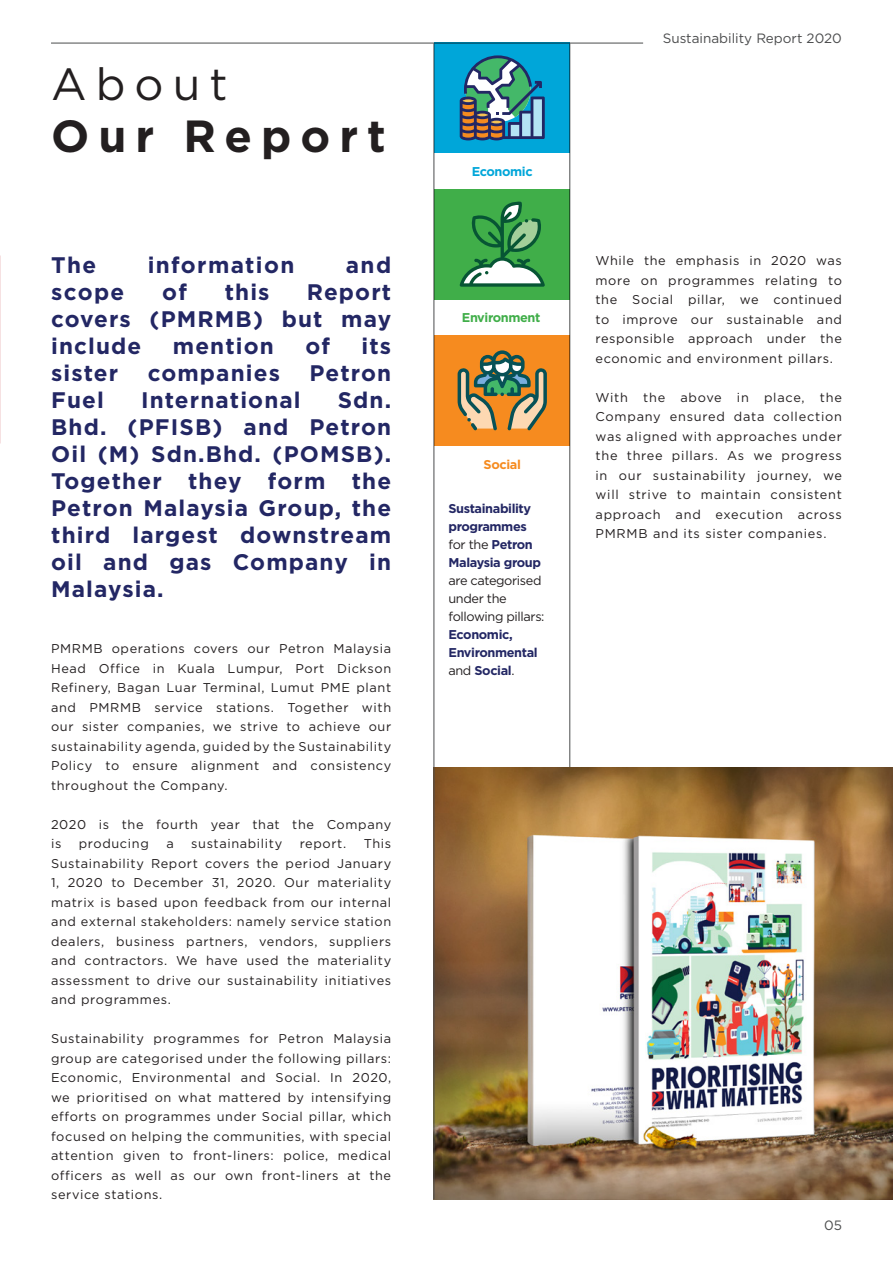
<style>
.page{position:relative;width:893px;height:1263px;background:#fff}
.page>*{position:absolute;margin:0;border:0;box-sizing:border-box;transform-origin:0 0}
.t1{font:700 45px "Gotham";letter-spacing:.2em;color:#231f20}
.t2{font:45px "Gotham";letter-spacing:.2em;color:#231f20}
.t3{font:700 22.5px/27px "Gotham";letter-spacing:.05em;color:#232764;text-align:justify}
.t4{font:13.5px "Gotham";color:#4b4c4d}
.t5{font:12.75px/19.5px "Gotham";letter-spacing:.05em;color:#231f20;text-align:justify}
.t6{font:700 12.75px/18px "Gotham";letter-spacing:-.03em;color:#232764}
.t7{font:700 12.75px "Gotham";letter-spacing:-.03em;color:#40ae49}
.t8{font:700 12.75px "Gotham";letter-spacing:-.03em;color:#00a6d9}
.t9{font:700 12.75px "Gotham";letter-spacing:-.03em;color:#f68b1f}
.s1{font-weight:400;color:#231f20}
</style>
<div class="page">
<hr style="left:51px;top:43px;width:592px;height:1px;background:#4b4c4d">
<img style="left:0;top:255px;width:1px;height:189px">
<hr style="left:570px;top:43px;width:1px;height:1156px;background:#4b4c4d">
<img style="left:435px;top:767px;width:458px;height:432px">
<hr style="left:434px;top:43px;width:1px;height:1156px;background:#4b4c4d">
<div style="left:434px;top:43px;width:136px;height:110px;background:#00a6d9"></div>
<div style="left:434px;top:189px;width:136px;height:110px;background:#40ae49"></div>
<div style="left:434px;top:335px;width:136px;height:111px;background:#f68b1f"></div>
<svg style="left:460px;top:55px;width:85px;height:85px"></svg>
<svg style="left:460px;top:201px;width:85px;height:86px"></svg>
<svg style="left:458px;top:350px;width:89px;height:80px"></svg>
<p class="t2" style="left:51px;top:55px;width:178px">About</p>
<p class="t1" style="left:51px;top:107px;width:336px">Our Report</p>
<p class="t3" style="left:51px;top:252px;width:46px">The</p>
<p class="t3" style="left:148px;top:252px;width:148px">information</p>
<p class="t3" style="left:346px;top:252px;width:47px">and</p>
<p class="t3" style="left:51px;top:279px;width:75px">scope</p>
<p class="t3" style="left:162px;top:279px;width:26px">of</p>
<p class="t3" style="left:225px;top:279px;width:46px">this</p>
<p class="t3" style="left:51px;top:279px;width:341px;text-indent:256px">Report covers (PMRMB) but may include</p>
<p class="t3" style="left:173px;top:333px;width:103px">mention</p>
<p class="t3" style="left:305px;top:333px;width:26px">of</p>
<p class="t3" style="left:362px;top:333px;width:31px">its</p>
<p class="t3" style="left:51px;top:360px;width:68px">sister</p>
<p class="t3" style="left:148px;top:360px;width:134px">companies</p>
<p class="t3" style="left:309px;top:360px;width:83px">Petron</p>
<p class="t3" style="left:51px;top:387px;width:54px">Fuel</p>
<p class="t3" style="left:141px;top:387px;width:161px">International</p>
<p class="t3" style="left:51px;top:387px;width:341px;text-indent:287px">Sdn.<br>Bhd. (PFISB) and Petron Oil (M) Sdn.Bhd. (POMSB).<br>Together they form the Petron Malaysia Group, the third largest downstream oil and gas Company in Malaysia.</p>
<p class="t5" style="left:51px;top:639px;width:342px">PMRMB operations covers our Petron Malaysia Head Office in Kuala Lumpur, Port Dickson Refinery, Bagan Luar Terminal, Lumut PME plant and PMRMB service stations. Together with our sister companies, we strive to achieve our sustainability agenda, guided by the Sustainability Policy to ensure alignment and consistency throughout the Company.</p>
<p class="t5" style="left:51px;top:814px;width:342px">2020 is the fourth year that the Company is</p>
<p class="t5" style="left:51px;top:834px;width:342px;text-indent:313px">This Sustainability Report covers the period January 1, 2020 to December 31, 2020. Our materiality matrix is based upon feedback from our internal and external stakeholders: namely service station dealers, business partners, vendors, suppliers and contractors. We have used the materiality assessment to drive our sustainability initiatives and programmes.</p>
<p class="t5" style="left:51px;top:1029px;width:342px">Sustainability programmes for Petron Malaysia group are categorised under the following pillars:<br>Economic, Environmental and Social. In 2020, we prioritised on what mattered by intensifying efforts on programmes under Social pillar, which focused on helping the communities, with special attention given to front-liners: police, medical officers as well as our own front-liners at the service stations.</p>
<p class="t5" style="left:79px;top:834px;width:71px">producing</p>
<p class="t5" style="left:166px;top:834px;width:9px">a</p>
<p class="t5" style="left:191px;top:834px;width:93px">sustainability</p>
<p class="t5" style="left:300px;top:834px;width:48px">report.</p>
<p class="t8" style="left:472px;top:163px;width:62px">Economic</p>
<p class="t7" style="left:462px;top:309px;width:80px">Environment</p>
<p class="t9" style="left:484px;top:456px;width:39px">Social</p>
<p class="t6" style="left:448px;top:499px;width:98px">Sustainability programmes <span class="s1">for the</span> Petron<br>Malaysia group <span class="s1">are categorised under the following pillars:<br></span>Economic,<br>Environmental <span class="s1">and</span> Social<span class="s1">.</span></p>
<p class="t4" style="left:663px;top:30px;width:181px">Sustainability Report 2020</p>
<p class="t5" style="left:595px;top:251px;width:248px">While the emphasis in 2020 was more on programmes relating to the Social pillar, we continued to improve our sustainable and responsible approach under the economic and environment pillars.</p>
<p class="t5" style="left:595px;top:387px;width:248px">With the above in place, the Company ensured data collection was aligned with approaches under the three pillars. As we progress in our sustainability journey, we will strive to maintain consistent approach and execution across PMRMB and its sister companies.</p>
<p class="t4" style="left:824px;top:1217px;width:19px">05</p>
</div>
